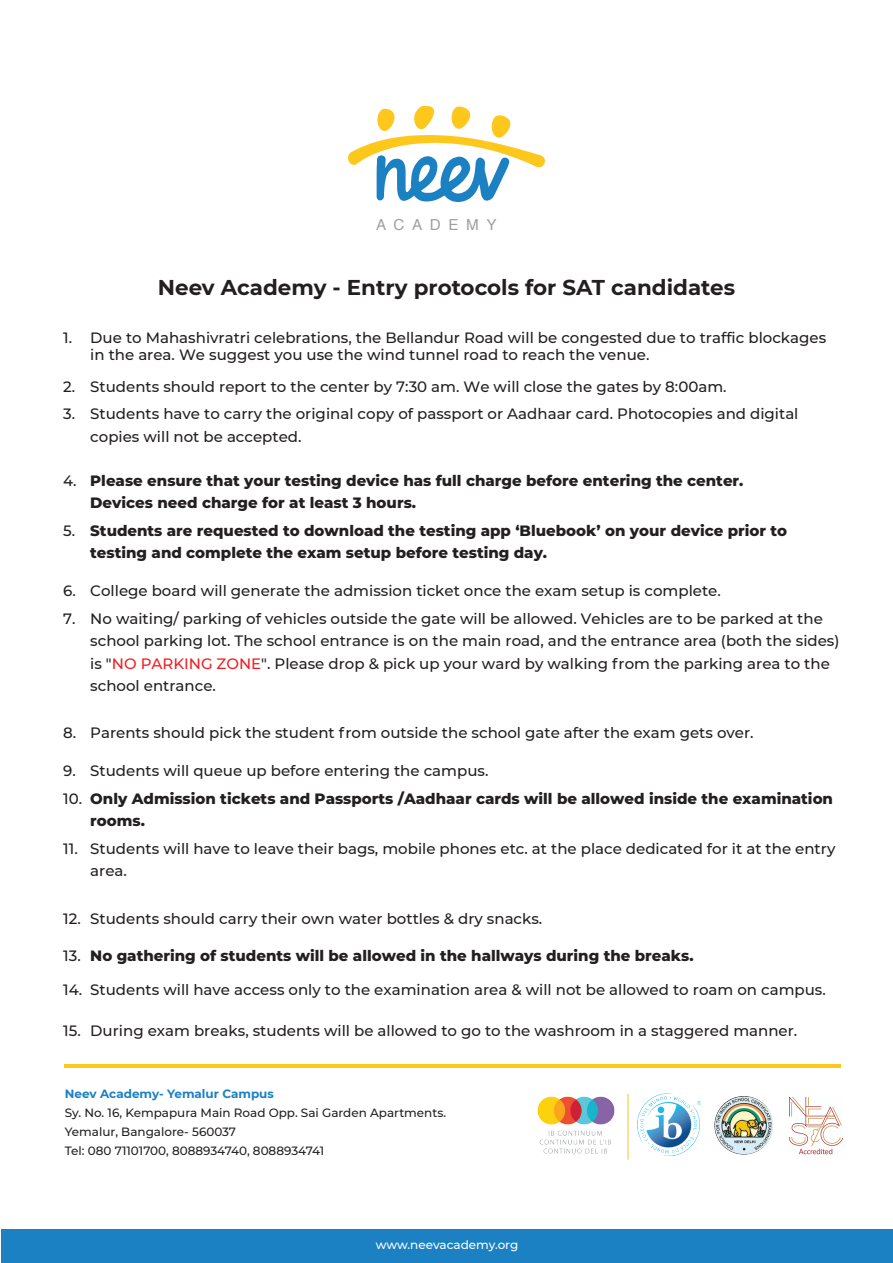
<style>
.page{position:relative;width:893px;height:1263px;background:#fff}
.page>*{position:absolute;margin:0;border:0;box-sizing:border-box;transform-origin:0 0}
.t1{font:700 21.45px "Montserrat";color:#231f20}
.t2{font:15.15px "Helvetica";letter-spacing:.5em;color:#a2a09f}
.t3{font:500 15px/22.5px "Montserrat";color:#231f20}
.t4{font:800 15px/22.5px "Montserrat";color:#231f20}
.t5{font:500 12px/19.2px "Montserrat";color:#231f20}
.t6{font:700 12px "Montserrat";color:#1b81c3}
.t7{font:500 12px "Montserrat";color:#fff}
.s1{font-weight:500}
.s2{color:#ee1f23}
</style>
<div class="page">
<svg style="left:348px;top:106px;width:197px;height:96px"></svg>
<hr style="left:65px;top:1064px;width:776px;height:3px;background:#fec71c">
<hr style="left:628px;top:1094px;width:1px;height:65px;background:#fec51b">
<img style="left:714px;top:1096px;width:59px;height:58px;border-radius:29px">
<img style="left:637px;top:1094px;width:63px;height:61px">
<img style="left:537px;top:1096px;width:78px;height:58px">
<img style="left:790px;top:1097px;width:52px;height:58px">
<div style="left:1px;top:1229px;width:892px;height:33px;background:#1b81c3"></div>
<p class="t2" style="left:376px;top:213px;width:122px">ACADEMY</p>
<h1 class="t1" style="left:158px;top:271px;width:579px">Neev Academy - Entry protocols for SAT candidates</h1>
<p class="t3" style="left:90px;top:329px;width:737px;line-height:17px;text-indent:-27px">1. Due to Mahashivratri celebrations, the Bellandur Road will be congested due to traffic blockages in the area. We suggest you use the wind tunnel road to reach the venue.</p>
<p class="t3" style="left:63px;top:374px;width:665px">2. Students should report to the center by 7:30 am. We will close the gates by 8:00am.</p>
<p class="t3" style="left:90px;top:402px;width:710px;text-indent:-27px">3. Students have to carry the original copy of passport or Aadhaar card. Photocopies and digital copies will not be accepted.</p>
<p class="t4" style="left:90px;top:468px;width:655px;text-indent:-27px"><span class="s1">4.</span> Please ensure that your testing device has full charge before entering the center.<br>Devices need charge for at least 3 hours.</p>
<p class="t4" style="left:90px;top:518px;width:698px;text-indent:-27px"><span class="s1">5.</span> Students are requested to download the testing app ‘Bluebook’ on your device prior to testing and complete the exam setup before testing day.</p>
<p class="t3" style="left:63px;top:579px;width:659px">6. College board will generate the admission ticket once the exam setup is complete.</p>
<p class="t3" style="left:90px;top:606px;width:751px;text-indent:-27px">7. No waiting/ parking of vehicles outside the gate will be allowed. Vehicles are to be parked at the school parking lot. The school entrance is on the main road, and the entrance area (both the sides) is "<span class="s2">NO PARKING ZONE</span>". Please drop &amp; pick up your ward by walking from the parking area to the school entrance.</p>
<p class="t3" style="left:63px;top:721px;width:692px">8. Parents should pick the student from outside the school gate after the exam gets over.</p>
<p class="t3" style="left:63px;top:759px;width:427px">9. Students will queue up before entering the campus.</p>
<p class="t4" style="left:90px;top:786px;width:744px;text-indent:-27px"><span class="s1">10.</span> Only Admission tickets and Passports /Aadhaar cards will be allowed inside the examination rooms.</p>
<p class="t3" style="left:90px;top:836px;width:747px;text-indent:-27px">11. Students will have to leave their bags, mobile phones etc. at the place dedicated for it at the entry area.</p>
<p class="t3" style="left:63px;top:906px;width:481px">12. Students should carry their own water bottles &amp; dry snacks.</p>
<p class="t4" style="left:63px;top:944px;width:632px"><span class="s1">13.</span> No gathering of students will be allowed in the hallways during the breaks.</p>
<p class="t3" style="left:63px;top:978px;width:764px">14. Students will have access only to the examination area &amp; will not be allowed to roam on campus.</p>
<p class="t3" style="left:63px;top:1019px;width:736px">15. During exam breaks, students will be allowed to go to the washroom in a staggered manner.</p>
<p class="t6" style="left:65px;top:1085px;width:210px">Neev Academy- Yemalur Campus</p>
<p class="t5" style="left:65px;top:1102px;width:383px">Sy. No. 16, Kempapura Main Road Opp. Sai Garden Apartments.<br>Yemalur, Bangalore- 560037<br>Tel: 080 71101700, 8088934740, 8088934741</p>
<p class="t7" style="left:376px;top:1236px;width:144px">www.neevacademy.org</p>
</div>
